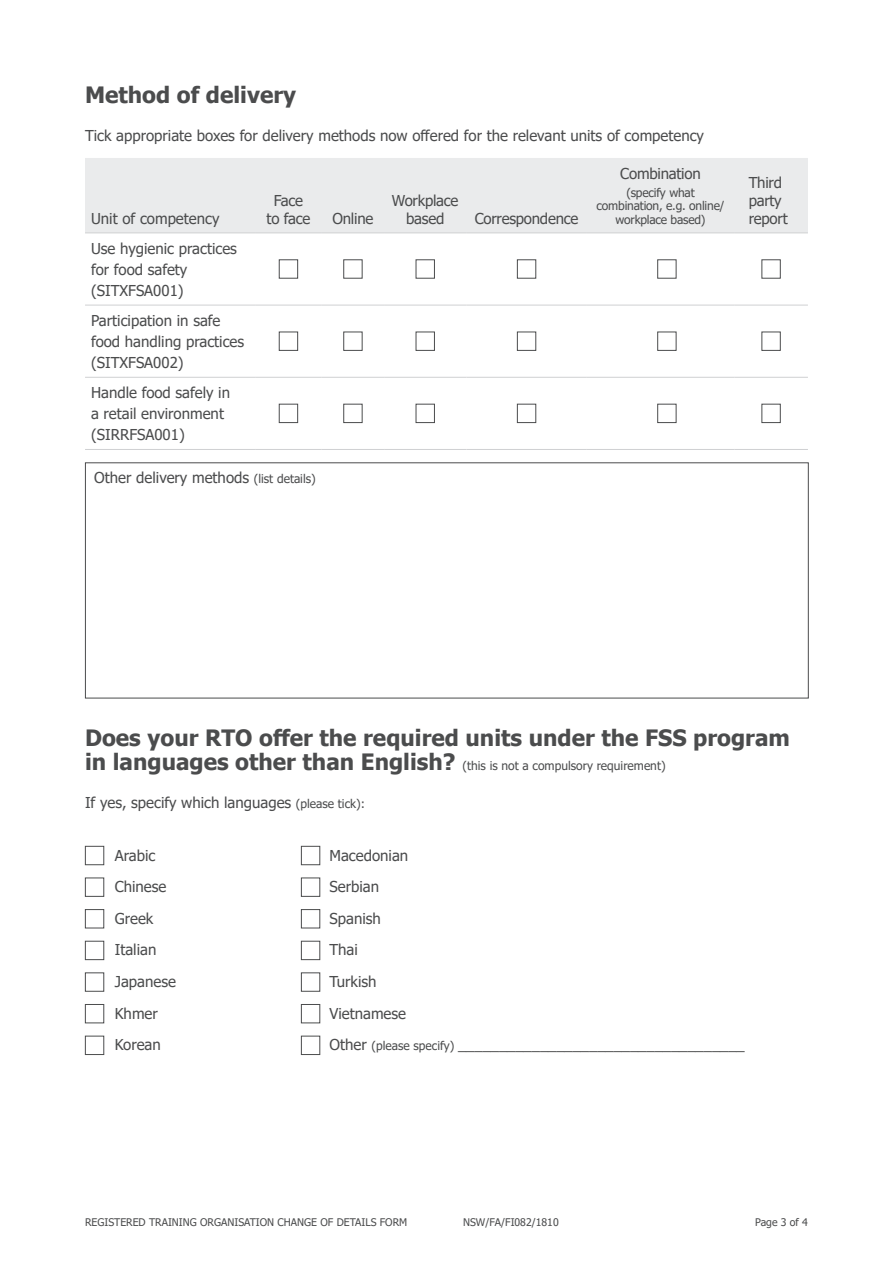
<style>
.page{position:relative;width:893px;height:1263px;background:#fff}
.page>*{position:absolute;margin:0;border:0;box-sizing:border-box;transform-origin:0 0}
.Form_subhead{font:700 22.5px "Tahoma";color:#4b4c4d}
.body{font:15px/21px "Tahoma";color:#4b4c4d}
.Form_subhead-2{font:12px "Tahoma";color:#4b4c4d}
.body-2{font:12px/13.5px "Tahoma";letter-spacing:-.015em;color:#4b4c4d;text-align:center}
.t1{font:10.5px "Tahoma";color:#4b4c4d}
.s1{font-size:12px}
.s2{font-weight:700;font-size:22.5px}
</style>
<div class="page">
<div style="left:85px;top:158px;width:723px;height:75px;background:#eaebec"></div>
<hr style="left:85px;top:233px;width:170px;height:1px;background:#cfd0d2">
<hr style="left:255px;top:233px;width:67px;height:1px;background:#cfd0d2">
<hr style="left:322px;top:233px;width:62px;height:1px;background:#cfd0d2">
<hr style="left:384px;top:233px;width:82px;height:1px;background:#cfd0d2">
<hr style="left:466px;top:233px;width:121px;height:1px;background:#cfd0d2">
<hr style="left:587px;top:233px;width:147px;height:1px;background:#cfd0d2">
<hr style="left:734px;top:233px;width:74px;height:1px;background:#cfd0d2">
<hr style="left:85px;top:305px;width:170px;height:1px;background:#cfd0d2">
<hr style="left:85px;top:377px;width:170px;height:1px;background:#cfd0d2">
<hr style="left:85px;top:449px;width:170px;height:1px;background:#cfd0d2">
<hr style="left:255px;top:305px;width:67px;height:1px;background:#cfd0d2">
<hr style="left:255px;top:377px;width:67px;height:1px;background:#cfd0d2">
<hr style="left:255px;top:449px;width:67px;height:1px;background:#cfd0d2">
<hr style="left:322px;top:305px;width:62px;height:1px;background:#cfd0d2">
<hr style="left:322px;top:377px;width:62px;height:1px;background:#cfd0d2">
<hr style="left:322px;top:449px;width:62px;height:1px;background:#cfd0d2">
<hr style="left:384px;top:305px;width:82px;height:1px;background:#cfd0d2">
<hr style="left:384px;top:377px;width:82px;height:1px;background:#cfd0d2">
<hr style="left:384px;top:449px;width:82px;height:1px;background:#cfd0d2">
<hr style="left:466px;top:305px;width:121px;height:1px;background:#cfd0d2">
<hr style="left:466px;top:377px;width:121px;height:1px;background:#cfd0d2">
<hr style="left:466px;top:449px;width:121px;height:1px;background:#cfd0d2">
<hr style="left:587px;top:305px;width:147px;height:1px;background:#cfd0d2">
<hr style="left:734px;top:305px;width:74px;height:1px;background:#cfd0d2">
<hr style="left:587px;top:377px;width:147px;height:1px;background:#cfd0d2">
<hr style="left:734px;top:377px;width:74px;height:1px;background:#cfd0d2">
<hr style="left:587px;top:449px;width:147px;height:1px;background:#cfd0d2">
<hr style="left:734px;top:449px;width:74px;height:1px;background:#cfd0d2">
<div style="left:279px;top:259px;width:19px;height:19px;border:1px solid #4b4c4d"></div>
<div style="left:343px;top:259px;width:19px;height:19px;border:1px solid #4b4c4d"></div>
<div style="left:416px;top:259px;width:19px;height:19px;border:1px solid #4b4c4d"></div>
<div style="left:517px;top:259px;width:19px;height:19px;border:1px solid #4b4c4d"></div>
<div style="left:657px;top:259px;width:19px;height:19px;border:1px solid #4b4c4d"></div>
<div style="left:761px;top:259px;width:20px;height:19px;border:1px solid #4b4c4d"></div>
<div style="left:279px;top:332px;width:19px;height:19px;border:1px solid #4b4c4d"></div>
<div style="left:343px;top:332px;width:19px;height:19px;border:1px solid #4b4c4d"></div>
<div style="left:416px;top:332px;width:19px;height:19px;border:1px solid #4b4c4d"></div>
<div style="left:517px;top:332px;width:19px;height:19px;border:1px solid #4b4c4d"></div>
<div style="left:657px;top:332px;width:19px;height:19px;border:1px solid #4b4c4d"></div>
<div style="left:761px;top:332px;width:20px;height:19px;border:1px solid #4b4c4d"></div>
<div style="left:279px;top:404px;width:19px;height:19px;border:1px solid #4b4c4d"></div>
<div style="left:343px;top:404px;width:19px;height:19px;border:1px solid #4b4c4d"></div>
<div style="left:416px;top:404px;width:19px;height:19px;border:1px solid #4b4c4d"></div>
<div style="left:517px;top:404px;width:19px;height:19px;border:1px solid #4b4c4d"></div>
<div style="left:657px;top:404px;width:19px;height:19px;border:1px solid #4b4c4d"></div>
<div style="left:761px;top:404px;width:20px;height:19px;border:1px solid #4b4c4d"></div>
<div style="left:85px;top:462px;width:724px;height:236px;border:1px solid #4b4c4d"></div>
<div style="left:85px;top:846px;width:19px;height:19px;border:1px solid #4b4c4d"></div>
<div style="left:301px;top:846px;width:19px;height:19px;border:1px solid #4b4c4d"></div>
<div style="left:85px;top:878px;width:19px;height:19px;border:1px solid #4b4c4d"></div>
<div style="left:301px;top:878px;width:19px;height:19px;border:1px solid #4b4c4d"></div>
<div style="left:85px;top:909px;width:19px;height:19px;border:1px solid #4b4c4d"></div>
<div style="left:301px;top:909px;width:19px;height:19px;border:1px solid #4b4c4d"></div>
<div style="left:85px;top:941px;width:19px;height:19px;border:1px solid #4b4c4d"></div>
<div style="left:301px;top:941px;width:19px;height:19px;border:1px solid #4b4c4d"></div>
<div style="left:85px;top:972px;width:19px;height:19px;border:1px solid #4b4c4d"></div>
<div style="left:301px;top:972px;width:19px;height:19px;border:1px solid #4b4c4d"></div>
<div style="left:85px;top:1004px;width:19px;height:19px;border:1px solid #4b4c4d"></div>
<div style="left:301px;top:1004px;width:19px;height:19px;border:1px solid #4b4c4d"></div>
<div style="left:85px;top:1036px;width:19px;height:19px;border:1px solid #4b4c4d"></div>
<div style="left:301px;top:1036px;width:19px;height:19px;border:1px solid #4b4c4d"></div>
<h2 class="Form_subhead" style="left:85px;top:79px;width:213px">Method of delivery</h2>
<p class="body" style="left:85px;top:126px;width:621px">Tick appropriate boxes for delivery methods now offered for the relevant units of competency</p>
<p class="body" style="left:91px;top:208px;width:130px">Unit of competency</p>
<p class="body" style="left:267px;top:192px;width:45px;line-height:18px;text-align:center">Face to face</p>
<p class="body" style="left:91px;top:239px;width:147px">Use hygienic practices for food safety (SITXFSA001)</p>
<p class="body" style="left:91px;top:311px;width:155px">Participation in safe food handling practices (SITXFSA002)</p>
<p class="body" style="left:91px;top:383px;width:141px">Handle food safely in a retail environment (SIRRFSA001)</p>
<p class="body" style="left:94px;top:468px;width:223px">Other delivery methods <span class="s1">(list details)</span></p>
<p class="body" style="left:332px;top:208px;width:42px">Online</p>
<p class="body" style="left:392px;top:192px;width:68px;line-height:18px;text-align:center">Workplace based</p>
<p class="body" style="left:475px;top:208px;width:105px">Correspondence</p>
<p class="body" style="left:620px;top:164px;width:82px">Combination</p>
<p class="body-2" style="left:597px;top:186px;width:129px">(specify what combination, e.g. online/ workplace based)</p>
<p class="body" style="left:749px;top:174px;width:40px;line-height:18px">Third party report</p>
<p class="Form_subhead" style="left:85px;top:722px;width:706px">Does your RTO offer the required units under the FSS program</p>
<p class="Form_subhead-2" style="left:85px;top:757px;width:582px"><span class="s2">in languages other than English?</span> (this is not a compulsory requirement)</p>
<p class="body" style="left:85px;top:793px;width:282px">If yes, specify which languages <span class="s1">(please tick):</span></p>
<p class="body" style="left:115px;top:845px;width:42px">Arabic</p>
<p class="body" style="left:329px;top:845px;width:80px">Macedonian</p>
<p class="body" style="left:115px;top:877px;width:53px">Chinese</p>
<p class="body" style="left:329px;top:877px;width:51px">Serbian</p>
<p class="body" style="left:115px;top:909px;width:40px">Greek</p>
<p class="body" style="left:329px;top:909px;width:53px">Spanish</p>
<p class="body" style="left:115px;top:940px;width:43px">Italian</p>
<p class="body" style="left:329px;top:940px;width:30px">Thai</p>
<p class="body" style="left:115px;top:972px;width:63px">Japanese</p>
<p class="body" style="left:329px;top:972px;width:49px">Turkish</p>
<p class="body" style="left:115px;top:1003px;width:45px">Khmer</p>
<p class="body" style="left:329px;top:1003px;width:78px">Vietnamese</p>
<p class="body" style="left:115px;top:1035px;width:48px">Korean</p>
<p class="body" style="left:329px;top:1035px;width:417px">Other <span class="s1">(please specify)</span> ___________________________________</p>
<p class="t1" style="left:85px;top:1215px;width:324px">REGISTERED TRAINING ORGANISATION CHANGE OF DETAILS FORM</p>
<p class="t1" style="left:463px;top:1215px;width:97px">NSW/FA/FI082/1810</p>
<p class="t1" style="left:755px;top:1215px;width:54px">Page 3 of 4</p>
</div>
